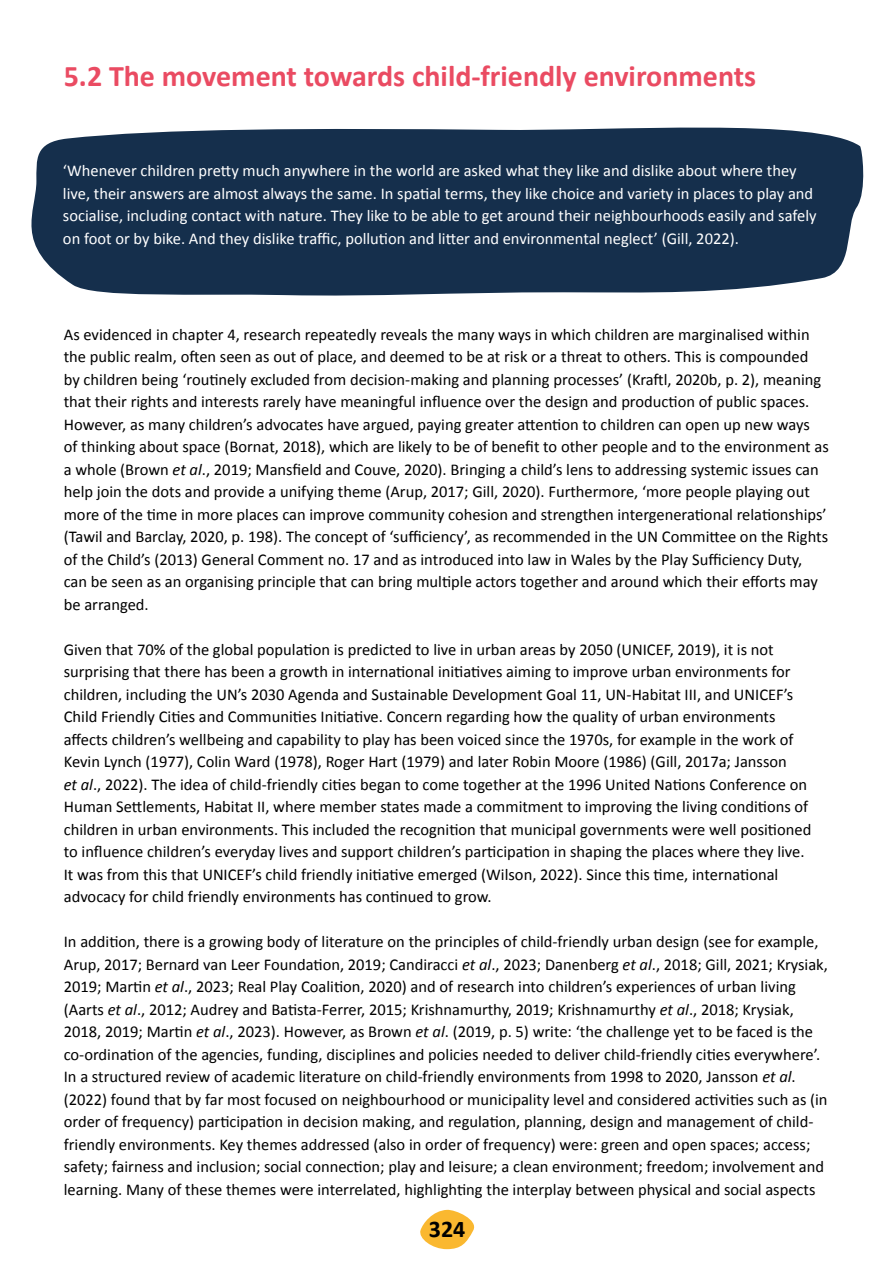
<style>
.page{position:relative;width:893px;height:1263px;background:#fff}
.page>*{position:absolute;margin:0;border:0;box-sizing:border-box;transform-origin:0 0}
.H2_-_Subheading_-_red{font:700 30px "Calibri";color:#ea4b62}
.t1{font:700 24px "Calibri";color:#000}
.t2{font:16.5px/22.5px "Calibri";color:#000}
.t3{font:16.5px/22.5px "Calibri";color:#fff}
.s1{font-style:italic}
</style>
<div class="page">
<svg style="left:420px;top:1209px;width:55px;height:40px"></svg>
<svg style="left:31px;top:127px;width:833px;height:169px;background:#253d58"></svg>
<p class="H2_-_Subheading_-_red" style="left:64px;top:55px;width:694px">5.2 The movement towards child-friendly environments</p>
<p class="t3" style="left:63px;top:159px;width:755px">‘Whenever children pretty much anywhere in the world are asked what they like and dislike about where they live, their answers are almost always the same. In spatial terms, they like choice and variety in places to play and socialise, including contact with nature. They like to be able to get around their neighbourhoods easily and safely on foot or by bike. And they dislike traffic, pollution and litter and environmental neglect’ (Gill, 2022).</p>
<p class="t2" style="left:64px;top:323px;width:759px">As evidenced in chapter 4, research repeatedly reveals the many ways in which children are marginalised within the public realm, often seen as out of place, and deemed to be at risk or a threat to others. This is compounded by children being ‘routinely excluded from decision-making and planning processes’ (Kraftl, 2020b, p. 2), meaning that their rights and interests rarely have meaningful influence over the design and production of public spaces.<br>However, as many children’s advocates have argued, paying greater attention to children can open up new ways</p>
<p class="t2" style="left:64px;top:435px;width:766px">of thinking about space (Bornat, 2018), which are likely to be of benefit to other people and to the environment as a whole (Brown <span class="s1">et al</span>., 2019; Mansfield and Couve, 2020). Bringing a child’s lens to addressing systemic issues can help join the dots and provide a unifying theme (Arup, 2017; Gill, 2020). Furthermore, ‘more people playing out more of the time in more places can improve community cohesion and strengthen intergenerational relationships’ (Tawil and Barclay, 2020, p. 198). The concept of ‘sufficiency’, as recommended in the UN Committee on the Rights of the Child’s (2013) General Comment no. 17 and as introduced into law in Wales by the Play Sufficiency Duty, can be seen as an organising principle that can bring multiple actors together and around which their efforts may be arranged.</p>
<p class="t2" style="left:64px;top:638px;width:731px">Given that 70% of the global population is predicted to live in urban areas by 2050 (UNICEF, 2019), it is not surprising that there has been a growth in international initiatives aiming to improve urban environments for children, including the UN’s 2030 Agenda and Sustainable Development Goal 11, UN-Habitat III, and UNICEF’s Child Friendly Cities and Communities Initiative. Concern regarding how the quality of urban environments</p>
<p class="t2" style="left:64px;top:728px;width:731px">affects children’s wellbeing and capability to play has been voiced since the 1970s, for example in the work of<br>Kevin Lynch (1977), Colin Ward (1978), Roger Hart (1979) and later Robin Moore (1986) (Gill, 2017a; Jansson</p>
<p class="t2" style="left:64px;top:773px;width:749px"><span class="s1">et al</span>., 2022). The idea of child-friendly cities began to come together at the 1996 United Nations Conference on Human Settlements, Habitat II, where member states made a commitment to improving the living conditions of children in urban environments. This included the recognition that municipal governments were well positioned to influence children’s everyday lives and support children’s participation in shaping the places where they live.<br>It was from this that UNICEF’s child friendly initiative emerged (Wilson, 2022). Since this time, international advocacy for child friendly environments has continued to grow.</p>
<p class="t2" style="left:64px;top:930px;width:766px">In addition, there is a growing body of literature on the principles of child-friendly urban design (see for example, Arup, 2017; Bernard van Leer Foundation, 2019; Candiracci <span class="s1">et al</span>., 2023; Danenberg <span class="s1">et al</span>., 2018; Gill, 2021; Krysiak, 2019; Martin <span class="s1">et al</span>., 2023; Real Play Coalition, 2020) and of research into children’s experiences of urban living (Aarts <span class="s1">et al</span>., 2012; Audrey and Batista-Ferrer, 2015; Krishnamurthy, 2019; Krishnamurthy <span class="s1">et al</span>., 2018; Krysiak, 2018, 2019; Martin <span class="s1">et al</span>., 2023). However, as Brown <span class="s1">et al</span>. (2019, p. 5) write: ‘the challenge yet to be faced is the co-ordination of the agencies, funding, disciplines and policies needed to deliver child-friendly cities everywhere’.</p>
<p class="t2" style="left:64px;top:1065px;width:765px">In a structured review of academic literature on child-friendly environments from 1998 to 2020, Jansson <span class="s1">et al</span>. (2022) found that by far most focused on neighbourhood or municipality level and considered activities such as (in order of frequency) participation in decision making, and regulation, planning, design and management of child&shy;friendly environments. Key themes addressed (also in order of frequency) were: green and open spaces; access; safety; fairness and inclusion; social connection; play and leisure; a clean environment; freedom; involvement and learning. Many of these themes were interrelated, highlighting the interplay between physical and social aspects</p>
<h2 class="t1" style="left:429px;top:1212px;width:38px">324</h2>
</div>
